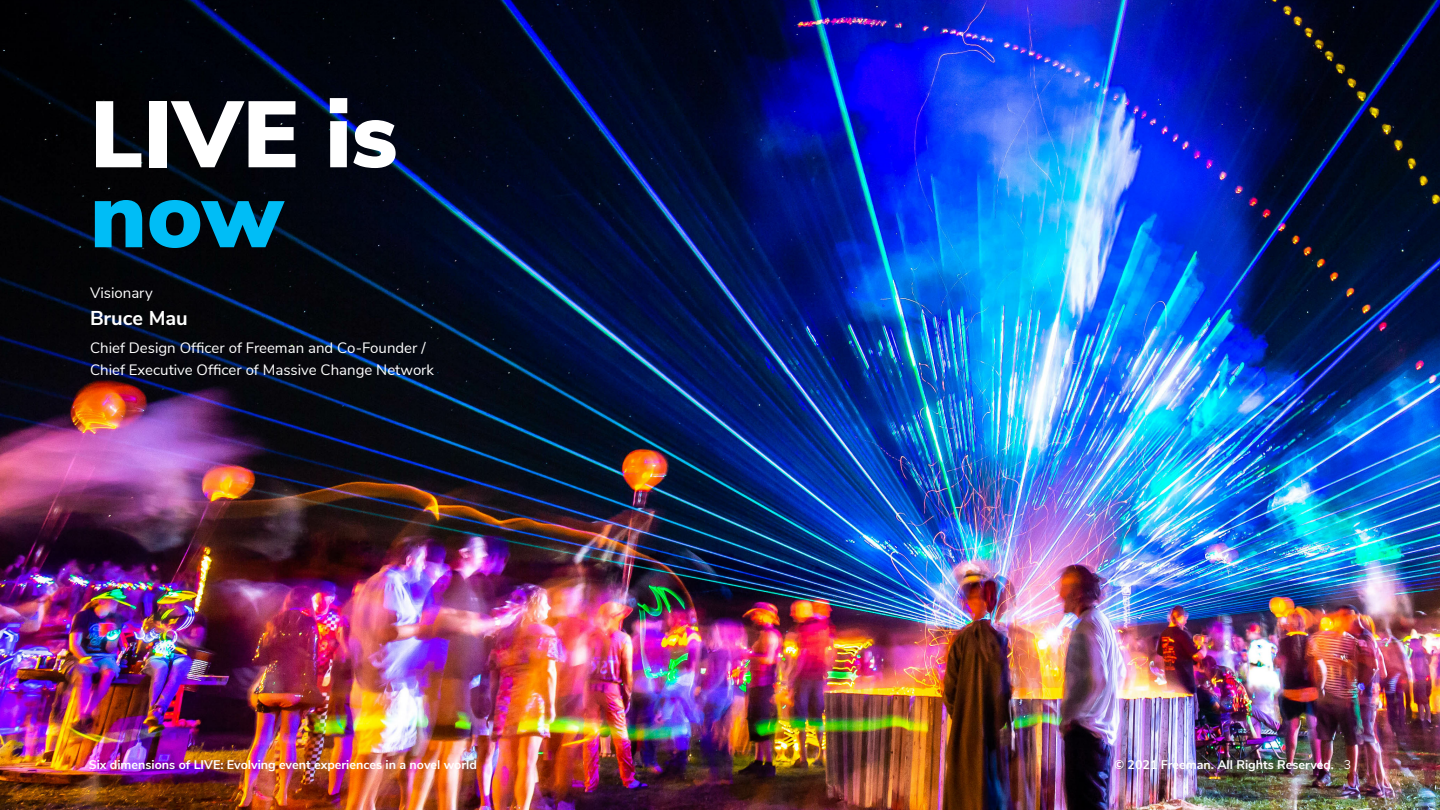
<style>
.page{position:relative;width:1440px;height:810px;background:#fff}
.page>*{position:absolute;margin:0;border:0;box-sizing:border-box;transform-origin:0 0}
.t1{font:900 93.75px "Nunito Sans";color:#fff}
.t2{font:900 93.75px "Nunito Sans";color:#00bdf6}
.t3{font:700 20px "Nunito Sans";color:#fff}
.t4{font:15px/22.5px "Nunito Sans";color:#fff}
.t5{font:700 12.5px "Nunito Sans";color:#fff}
.s1{font-weight:400}
</style>
<div class="page">
<img style="left:0;top:0;width:1440px;height:810px">
<h1 class="t1" style="left:90px;top:66px;width:309px">LIVE is</h1>
<h1 class="t2" style="left:90px;top:146px;width:195px">now</h1>
<p class="t4" style="left:90px;top:281px;width:64px">Visionary</p>
<h2 class="t3" style="left:90px;top:303px;width:99px">Bruce Mau</h2>
<p class="t4" style="left:90px;top:336px;width:346px">Chief Design Officer of Freeman and Co-Founder /<br>Chief Executive Officer of Massive Change Network</p>
<p class="t5" style="left:89px;top:755px;width:390px">Six dimensions of LIVE: Evolving event experiences in a novel world</p>
<p class="t5" style="left:1114px;top:755px;width:239px">© 2021 Freeman. All Rights Reserved. <span class="s1">3</span></p>
</div>
